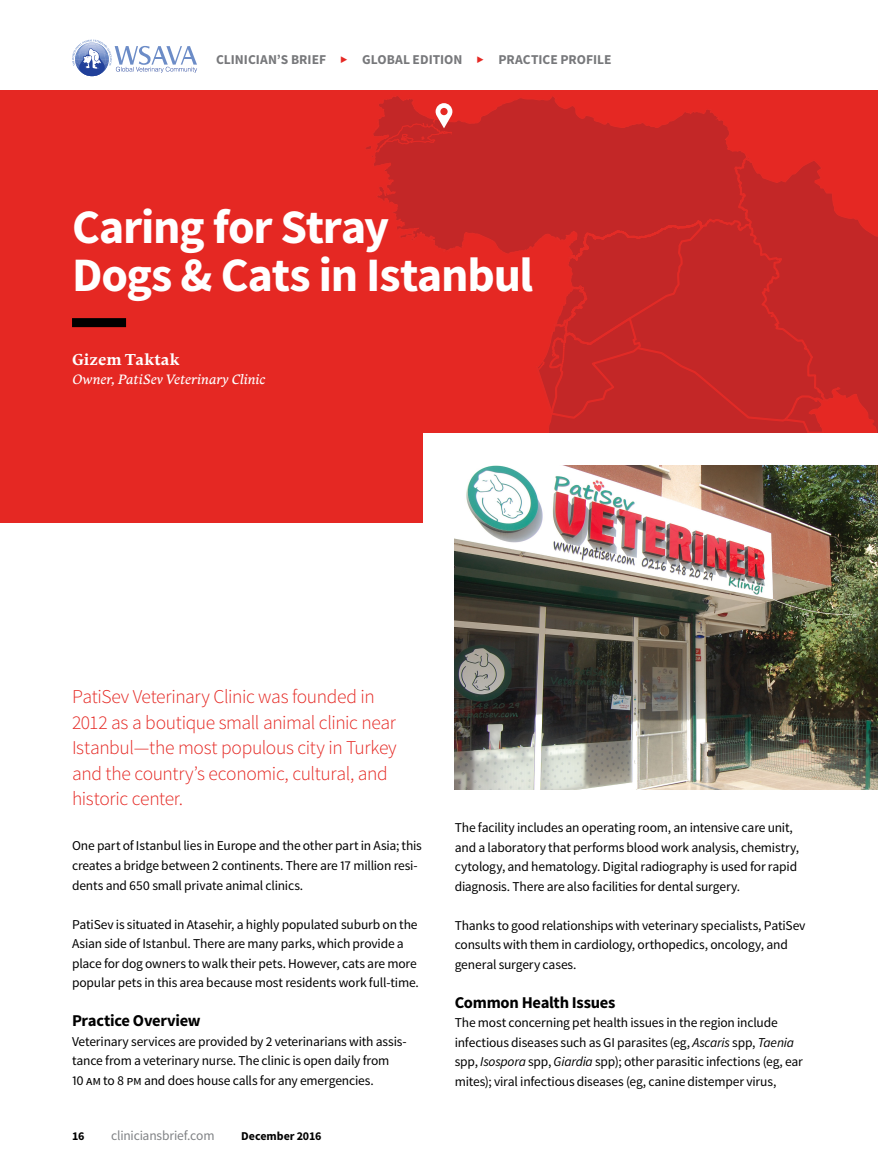
<style>
.page{position:relative;width:878px;height:1175px;background:#fff}
.page>*{position:absolute;margin:0;border:0;box-sizing:border-box;transform-origin:0 0}
.Sub_Title{font:700 48px/48px "Source Sans Pro";letter-spacing:-.025em;color:#fff}
.Deck{font:300 19.5px/25.5px "Source Sans Pro";letter-spacing:-.02em;color:#e52823}
.Head_A{font:700 16.5px "Source Sans Pro";letter-spacing:-.015em;color:#000}
.Author_byline{font:700 15.75px "Comenia Serif Pro";letter-spacing:.015em;color:#fff}
.Body_Source_Sans_9{font:13.5px/19.5px "Source Sans Pro";letter-spacing:-.015em;color:#000}
.t1{font:700 13.5px "Source Sans Pro";color:#77787b}
.Author_affiliation{font:italic 13.5px "Comenia Serif Pro";letter-spacing:.01em;color:#fff}
.t2{font:13.5px "Source Sans Pro";letter-spacing:-.015em;color:#808285}
.t3{font:700 12px "Source Sans Pro";letter-spacing:-.005em;color:#000}
.s1{font-style:italic}
</style>
<div class="page">
<div style="left:0;top:90px;width:878px;height:432px;background:#e52823"></div>
<svg style="left:72px;top:39px;width:125px;height:37px"></svg>
<svg style="left:374px;top:96px;width:504px;height:337px"></svg>
<svg style="left:401px;top:223px;width:4px;height:4px"></svg>
<svg style="left:413px;top:232px;width:8px;height:4px"></svg>
<svg style="left:442px;top:248px;width:9px;height:7px"></svg>
<svg style="left:535px;top:154px;width:293px;height:279px;background:#c62726"></svg>
<svg style="left:366px;top:103px;width:87px;height:57px"></svg>
<div style="left:72px;top:318px;width:54px;height:9px;background:#000"></div>
<div style="left:423px;top:433px;width:455px;height:184px;background:#fff"></div>
<img style="left:454px;top:465px;width:424px;height:324px">
<p class="t1" style="left:216px;top:51px;width:112px">CLINICIAN’S BRIEF</p>
<p class="t1" style="left:362px;top:51px;width:102px">GLOBAL EDITION</p>
<p class="t1" style="left:498px;top:51px;width:115px">PRACTICE PROFILE</p>
<p class="Sub_Title" style="left:72px;top:205px;width:463px">Caring for Stray<br>Dogs &amp; Cats in Istanbul</p>
<p class="Author_byline" style="left:72px;top:348px;width:109px">Gizem Taktak</p>
<p class="Author_affiliation" style="left:72px;top:370px;width:195px">Owner, PatiSev Veterinary Clinic</p>
<p class="Deck" style="left:72px;top:684px;width:326px">PatiSev Veterinary Clinic was founded in 2012 as a boutique small animal clinic near Istanbul—the most populous city in Turkey and the country’s economic, cultural, and historic center.</p>
<p class="Body_Source_Sans_9" style="left:72px;top:836px;width:351px">One part of Istanbul lies in Europe and the other part in Asia; this creates a bridge between 2 continents. There are 17 million resi&shy;dents and 650 small private animal clinics.</p>
<p class="Body_Source_Sans_9" style="left:72px;top:914px;width:348px">PatiSev is situated in Atasehir, a highly populated suburb on the Asian side of Istanbul. There are many parks, which provide a place for dog owners to walk their pets. However, cats are more popular pets in this area because most residents work full-time.</p>
<p class="Head_A" style="left:72px;top:1010px;width:130px">Practice Overview</p>
<p class="Body_Source_Sans_9" style="left:72px;top:1031px;width:336px">Veterinary services are provided by 2 veterinarians with assis&shy;tance from a veterinary nurse. The clinic is open daily from<br>10 am to 8 pm and does house calls for any emergencies.</p>
<p class="t3" style="left:72px;top:1128px;width:14px">16</p>
<p class="t2" style="left:111px;top:1127px;width:105px">cliniciansbrief.com</p>
<p class="t3" style="left:241px;top:1128px;width:82px">December 2016</p>
<p class="Body_Source_Sans_9" style="left:454px;top:818px;width:346px">The facility includes an operating room, an intensive care unit, and a laboratory that performs blood work analysis, chemistry, cytology, and hematology. Digital radiography is used for rapid diagnosis. There are also facilities for dental surgery.</p>
<p class="Body_Source_Sans_9" style="left:454px;top:915px;width:352px">Thanks to good relationships with veterinary specialists, PatiSev consults with them in cardiology, orthopedics, oncology, and general surgery cases.</p>
<p class="Head_A" style="left:454px;top:991px;width:162px">Common Health Issues</p>
<p class="Body_Source_Sans_9" style="left:454px;top:1013px;width:350px">The most concerning pet health issues in the region include infectious diseases such as GI parasites (eg, <span class="s1">Ascaris</span> spp, <span class="s1">Taenia </span>spp, <span class="s1">Isospora</span> spp, <span class="s1">Giardia</span> spp); other parasitic infections (eg, ear mites); viral infectious diseases (eg, canine distemper virus,</p>
</div>
